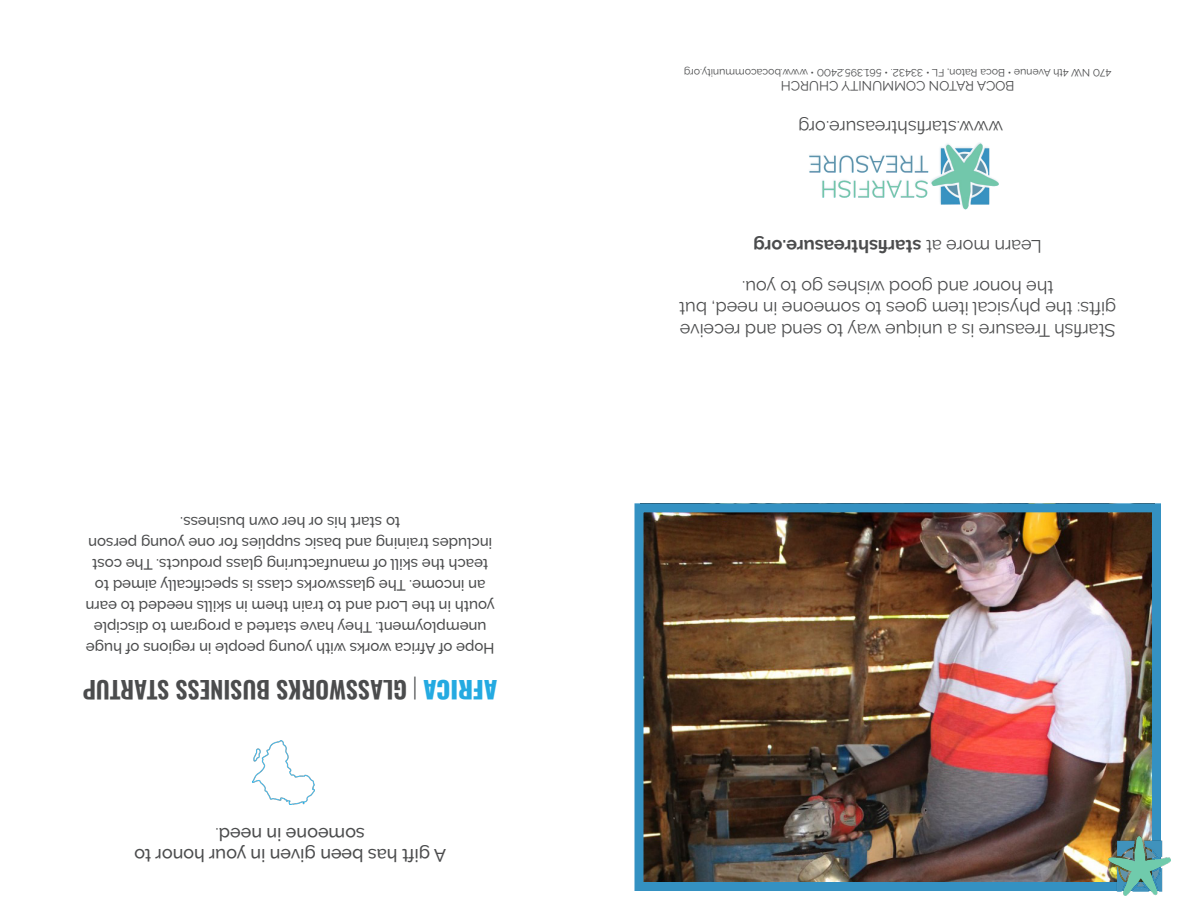
<style>
.page{position:relative;width:1188px;height:918px;background:#fff}
.page>*{position:absolute;margin:0;border:0;box-sizing:border-box;transform-origin:0 0}
.t1{font:600 24px "Oswald";color:#4b4c4d}
.t2{font:18px/21.6px "Raleway";color:#4b4c4d;text-align:center}
.t3{font:500 18px/21.6px "Raleway";color:#4b4c4d;text-align:center}
.t4{font:700 18px "Raleway";color:#4b4c4d}
.paragraph_centered{font:500 15px/21px "Raleway";color:#4b4c4d;text-align:center}
.t5{font:13.5px "Raleway";color:#4b4c4d}
.t6{font:10.5px "Raleway";color:#4b4c4d}
.s1{font-weight:800;color:#24aae1}
.s2{font-weight:200}
.s3{font-weight:400}
</style>
<div class="page">
<img style="left:644px;top:513px;width:507px;height:368px">
<div style="left:634px;top:503px;width:527px;height:388px;border:9px solid #3491c2"></div>
<img style="left:809px;top:143px;width:190px;height:67px">
<img style="left:1109px;top:837px;width:61px;height:59px">
<img style="left:253px;top:741px;width:61px;height:64px">
<p class="paragraph_centered" style="left:495px;top:659px;width:411px;rotate:-180deg">Hope of Africa works with young people in regions of huge unemployment. They have started a program to disciple youth in the Lord and to train them in skills needed to earn an income. The glassworks class is specifically aimed to teach the skill of manufacturing glass products. The cost includes training and basic supplies for one young person to start his or her own business.</p>
<p class="t1" style="left:498px;top:707px;width:416px;rotate:-180deg"><span class="s1">AFRICA</span> <span class="s2">|</span> GLASSWORKS BUSINESS STARTUP</p>
<p class="t3" style="left:446px;top:867px;width:313px;rotate:-180deg">A gift has been given in your honor to someone in need<span class="s3">.</span></p>
<p class="t6" style="left:1111px;top:78px;width:429px;rotate:-180deg">470 NW 4th Avenue • Boca Raton, FL • 33432. • 561.395.2400 • www.bocacommunity.org</p>
<p class="t5" style="left:1014px;top:94px;width:235px;rotate:-180deg">BOCA RATON COMMUNITY CHURCH</p>
<p class="t2" style="left:1003px;top:138px;width:206px;rotate:-180deg">www.starfishtreasure.org</p>
<p class="t4" style="left:1042px;top:257px;width:290px;rotate:-180deg"><span class="s3">Learn more at</span> starfishtreasure.org</p>
<p class="t2" style="left:1116px;top:341px;width:439px;rotate:-180deg">Starfish Treasure is a unique way to send and receive gifts: the physical item goes to someone in need, but the honor and good wishes go to you.</p>
</div>
